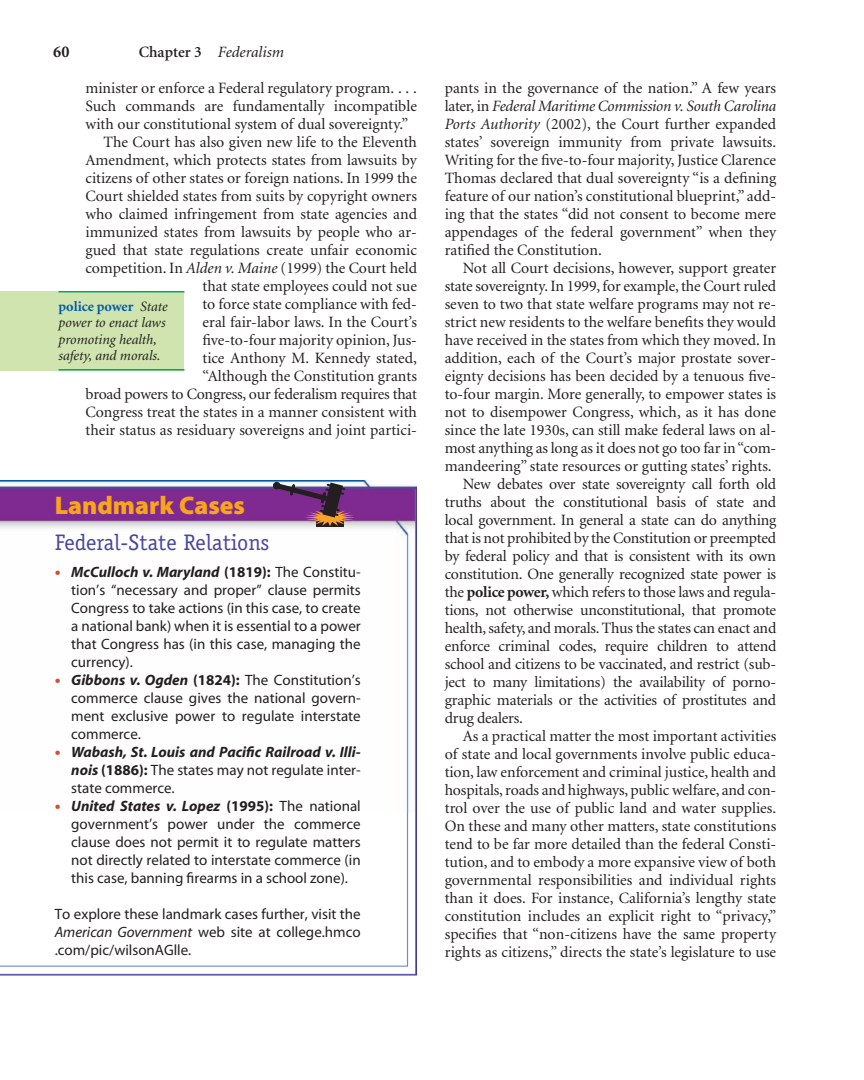
<style>
.page{position:relative;width:864px;height:1080px;background:#fff}
.page>*{position:absolute;margin:0;border:0;box-sizing:border-box;transform-origin:0 0}
.t1{font:25.5px "Myriad Blk";color:#f9a51b}
.t2{font:22.5px "Officina Serif";color:#48479d}
.t3{font:700 16.5px "Minion";color:#231f20}
.t4{font:15.75px "Minion";color:#231f20}
.t5{font:italic 15.75px "Minion";letter-spacing:-.015em;color:#231f20}
.t6{font:15px/18px "Myriad Reg";color:#231f20;text-align:justify}
.t7{font:italic 700 15px/18px "Myriad";color:#231f20;text-align:justify}
.t8{font:italic 14.25px/16.5px "Minion";color:#231f20}
.s1{font-weight:600;font-style:normal}
.s2{font-style:italic}
.s3{font-weight:700;font-style:normal;color:#015aaa}
.s4{font-size:21px;color:#d34c34}
.s5{font-family:"Myriad";font-weight:700;font-style:italic}
.s6{font-family:"Myriad";font-weight:700}
.s7{font-family:"Myriad Reg";font-weight:400;font-style:normal;font-size:21px;color:#d34c34}
.s8{font-style:normal}
.s9{font-family:"Myriad Reg";font-weight:400;font-style:normal}
.s10{font-family:"Myriad";font-style:italic}
.s11{font-weight:700}
</style>
<div class="page">
<img style="left:0;top:480px;width:417px;height:334px">
<div style="left:0;top:814px;width:417px;height:165px;background:linear-gradient(to right,#fff,#fff)"></div>
<img style="left:0;top:814px;width:417px;height:161px">
<div style="left:316px;top:518px;width:28px;height:9px;background:#231f20"></div>
<svg style="left:273px;top:482px;width:81px;height:44px;background:#7f4e79"></svg>
<div style="left:0;top:291px;width:184px;height:80px;background:#cfe4ae"></div>
<hr style="left:58px;top:291px;width:126px;height:1px;background:#00ab5b">
<hr style="left:58px;top:369px;width:126px;height:1px;background:#00ab5b">
<p class="t3" style="left:53px;top:45px;width:18px">60</p>
<p class="t5" style="left:139px;top:46px;width:147px"><span class="s1">Chapter 3</span> Federalism</p>
<p class="t4" style="left:86px;top:82px;width:333px">minister or enforce a Federal regulatory program. . . .</p>
<p class="t4" style="left:86px;top:100px;width:333px">Such commands are fundamentally incompatible</p>
<p class="t4" style="left:86px;top:118px;width:324px">with our constitutional system of dual sovereignty.”</p>
<p class="t4" style="left:104px;top:136px;width:315px">The Court has also given new life to the Eleventh</p>
<p class="t4" style="left:86px;top:154px;width:333px">Amendment, which protects states from lawsuits by</p>
<p class="t4" style="left:86px;top:172px;width:333px">citizens of other states or foreign nations. In 1999 the</p>
<p class="t4" style="left:86px;top:190px;width:333px">Court shielded states from suits by copyright owners</p>
<p class="t4" style="left:86px;top:208px;width:333px">who claimed infringement from state agencies and</p>
<p class="t4" style="left:86px;top:226px;width:333px">immunized states from lawsuits by people who ar-</p>
<p class="t4" style="left:86px;top:244px;width:333px">gued that state regulations create unfair economic</p>
<p class="t4" style="left:86px;top:262px;width:333px">competition. In <span class="s2">Alden v. Maine</span> (1999) the Court held</p>
<p class="t4" style="left:203px;top:280px;width:216px">that state employees could not sue</p>
<p class="t4" style="left:203px;top:298px;width:216px">to force state compliance with fed-</p>
<p class="t4" style="left:203px;top:316px;width:216px">eral fair-labor laws. In the Court’s</p>
<p class="t4" style="left:203px;top:334px;width:216px">five-to-four majority opinion, Jus-</p>
<p class="t4" style="left:203px;top:352px;width:216px">tice Anthony M. Kennedy stated,</p>
<p class="t4" style="left:203px;top:370px;width:216px">“Although the Constitution grants</p>
<p class="t4" style="left:85px;top:388px;width:333px">broad powers to Congress, our federalism requires that</p>
<p class="t4" style="left:85px;top:406px;width:333px">Congress treat the states in a manner consistent with</p>
<p class="t4" style="left:85px;top:424px;width:333px">their status as residuary sovereigns and joint partici-</p>
<p class="t8" style="left:58px;top:299px;width:111px"><span class="s3">police power</span> State power to enact laws promoting health, safety, and morals.</p>
<p class="t1" style="left:55px;top:496px;width:192px">Landmark Cases</p>
<p class="t2" style="left:55px;top:534px;width:216px">Federal-State Relations</p>
<p class="t6" style="left:71px;top:564px;width:291px;text-indent:-17px"><span class="s4">•</span> <span class="s5">McCulloch v. Maryland</span> <span class="s6">(1819):</span> The Constitu&shy;tion’s “necessary and proper” clause permits Congress to take actions (in this case, to create a national bank) when it is essential to a power that Congress has (in this case, managing the currency).</p>
<p class="t6" style="left:71px;top:672px;width:291px;text-indent:-17px"><span class="s4">•</span> <span class="s5">Gibbons v. Ogden</span> <span class="s6">(1824):</span> The Constitution’s commerce clause gives the national govern&shy;ment exclusive power to regulate interstate commerce.</p>
<p class="t7" style="left:71px;top:744px;width:291px;text-indent:-16px"><span class="s7">•</span> Wabash, St. Louis and Pacific Railroad v. Illi&shy;nois <span class="s8">(1886):</span> <span class="s9">The states may not regulate inter&shy;state commerce.</span></p>
<p class="t6" style="left:71px;top:798px;width:291px;text-indent:-17px"><span class="s4">•</span> <span class="s5">United States v. Lopez</span> <span class="s6">(1995):</span> The national government’s power under the commerce clause does not permit it to regulate matters not directly related to interstate commerce (in this case, banning firearms in a school zone).</p>
<p class="t6" style="left:55px;top:906px;width:308px">To explore these landmark cases further, visit the <span class="s10">American Government</span> web site at college.hmco .com/pic/wilsonAGlle.</p>
<p class="t4" style="left:445px;top:81px;width:333px">pants in the governance of the nation.” A few years</p>
<p class="t5" style="left:445px;top:99px;width:333px"><span class="s8">later, in</span> Federal Maritime Commission v. South Carolina</p>
<p class="t4" style="left:445px;top:117px;width:333px"><span class="s2">Ports Authority</span> (2002), the Court further expanded</p>
<p class="t4" style="left:445px;top:135px;width:333px">states’ sovereign immunity from private lawsuits.</p>
<p class="t4" style="left:445px;top:153px;width:333px">Writing for the five-to-four majority, Justice Clarence</p>
<p class="t4" style="left:445px;top:171px;width:333px">Thomas declared that dual sovereignty “is a defining</p>
<p class="t4" style="left:445px;top:190px;width:333px">feature of our nation’s constitutional blueprint,” add-</p>
<p class="t4" style="left:445px;top:208px;width:333px">ing that the states “did not consent to become mere</p>
<p class="t4" style="left:445px;top:226px;width:333px">appendages of the federal government” when they</p>
<p class="t4" style="left:445px;top:244px;width:159px">ratified the Constitution.</p>
<p class="t4" style="left:463px;top:262px;width:315px">Not all Court decisions, however, support greater</p>
<p class="t4" style="left:445px;top:280px;width:333px">state sovereignty. In 1999, for example, the Court ruled</p>
<p class="t4" style="left:445px;top:298px;width:333px">seven to two that state welfare programs may not re-</p>
<p class="t4" style="left:445px;top:316px;width:333px">strict new residents to the welfare benefits they would</p>
<p class="t4" style="left:445px;top:334px;width:333px">have received in the states from which they moved. In</p>
<p class="t4" style="left:445px;top:352px;width:333px">addition, each of the Court’s major prostate sover-</p>
<p class="t4" style="left:445px;top:370px;width:333px">eignty decisions has been decided by a tenuous five-</p>
<p class="t4" style="left:445px;top:388px;width:333px">to-four margin. More generally, to empower states is</p>
<p class="t4" style="left:445px;top:406px;width:333px">not to disempower Congress, which, as it has done</p>
<p class="t4" style="left:445px;top:424px;width:333px">since the late 1930s, can still make federal laws on al-</p>
<p class="t4" style="left:445px;top:442px;width:333px">most anything as long as it does not go too far in “com-</p>
<p class="t4" style="left:445px;top:460px;width:328px">mandeering” state resources or gutting states’ rights.</p>
<p class="t4" style="left:463px;top:478px;width:315px">New debates over state sovereignty call forth old</p>
<p class="t4" style="left:445px;top:496px;width:333px">truths about the constitutional basis of state and</p>
<p class="t4" style="left:445px;top:514px;width:333px">local government. In general a state can do anything</p>
<p class="t4" style="left:445px;top:532px;width:333px">that is not prohibited by the Constitution or preempted</p>
<p class="t4" style="left:445px;top:550px;width:333px">by federal policy and that is consistent with its own</p>
<p class="t4" style="left:445px;top:568px;width:333px">constitution. One generally recognized state power is</p>
<p class="t4" style="left:445px;top:586px;width:333px">the <span class="s11">police power,</span> which refers to those laws and regula-</p>
<p class="t4" style="left:445px;top:604px;width:333px">tions, not otherwise unconstitutional, that promote</p>
<p class="t4" style="left:445px;top:622px;width:333px">health, safety, and morals. Thus the states can enact and</p>
<p class="t4" style="left:445px;top:640px;width:333px">enforce criminal codes, require children to attend</p>
<p class="t4" style="left:445px;top:658px;width:333px">school and citizens to be vaccinated, and restrict (sub-</p>
<p class="t4" style="left:445px;top:676px;width:333px">ject to many limitations) the availability of porno-</p>
<p class="t4" style="left:445px;top:694px;width:333px">graphic materials or the activities of prostitutes and</p>
<p class="t4" style="left:445px;top:712px;width:80px">drug dealers.</p>
<p class="t4" style="left:463px;top:730px;width:315px">As a practical matter the most important activities</p>
<p class="t4" style="left:445px;top:748px;width:333px">of state and local governments involve public educa-</p>
<p class="t4" style="left:445px;top:766px;width:333px">tion, law enforcement and criminal justice, health and</p>
<p class="t4" style="left:445px;top:784px;width:333px">hospitals, roads and highways, public welfare, and con-</p>
<p class="t4" style="left:445px;top:802px;width:333px">trol over the use of public land and water supplies.</p>
<p class="t4" style="left:445px;top:820px;width:333px">On these and many other matters, state constitutions</p>
<p class="t4" style="left:445px;top:838px;width:333px">tend to be far more detailed than the federal Consti-</p>
<p class="t4" style="left:445px;top:856px;width:333px">tution, and to embody a more expansive view of both</p>
<p class="t4" style="left:445px;top:874px;width:333px">governmental responsibilities and individual rights</p>
<p class="t4" style="left:445px;top:892px;width:333px">than it does. For instance, California’s lengthy state</p>
<p class="t4" style="left:445px;top:910px;width:333px">constitution includes an explicit right to “privacy,”</p>
<p class="t4" style="left:445px;top:928px;width:333px">specifies that “non-citizens have the same property</p>
<p class="t4" style="left:445px;top:946px;width:333px">rights as citizens,” directs the state’s legislature to use</p>
</div>
